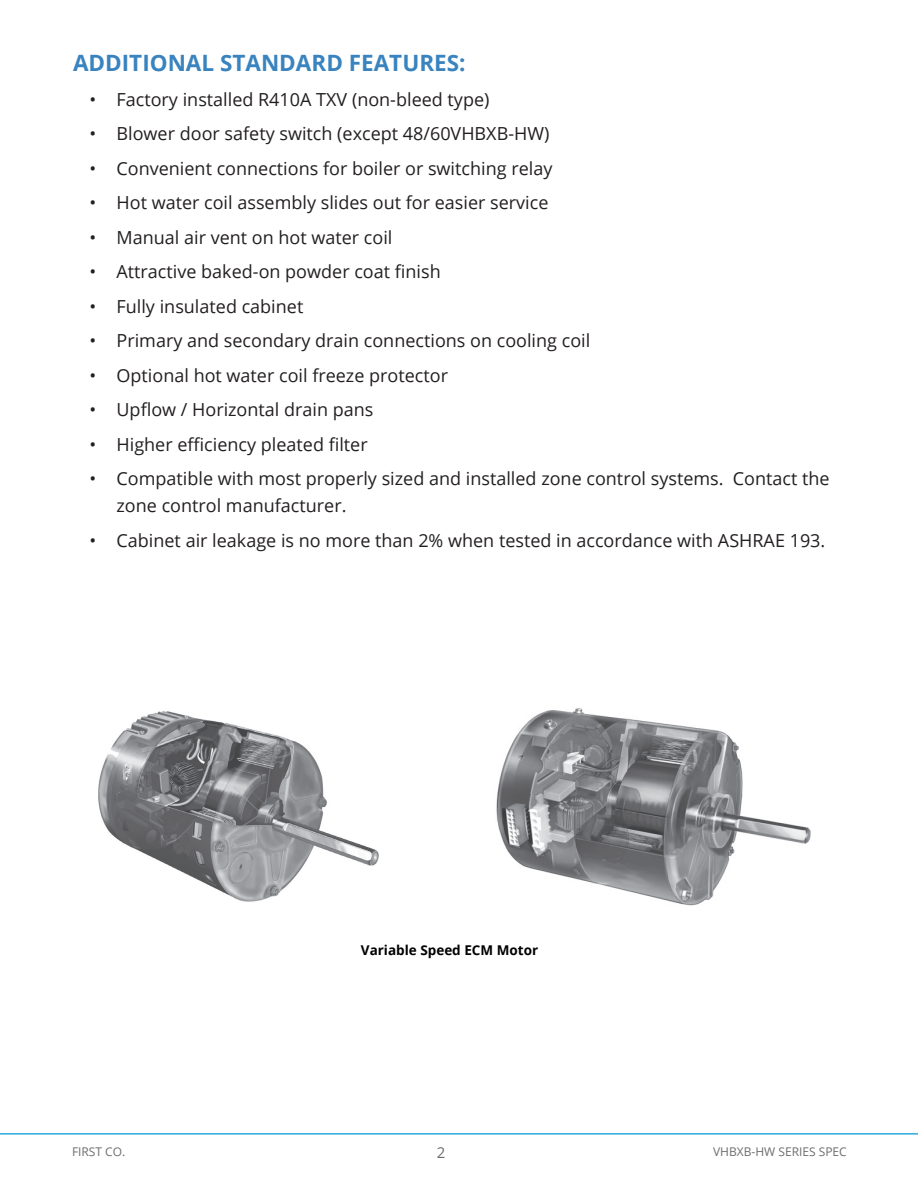
<style>
.page{position:relative;width:918px;height:1188px;background:#fff}
.page>*{position:absolute;margin:0;border:0;box-sizing:border-box;transform-origin:0 0}
.t1{font:700 22.5px "Open Sans";color:#3983bf}
.t2{font:18px/27px "Open Sans";color:#231f20}
.t3{font:15px "Open Sans";color:#6c6d70}
.t4{font:700 13.5px "Open Sans";color:#000}
.t5{font:12px "Open Sans";color:#6c6d70}
</style>
<div class="page">
<hr style="left:0;top:1133px;width:918px;height:2px;background:#2da9dd">
<img style="left:98px;top:711px;width:281px;height:191px">
<img style="left:496px;top:708px;width:315px;height:198px">
<p class="t1" style="left:73px;top:47px;width:394px">ADDITIO NAL STANDARD FEATURES:</p>
<p class="t2" style="left:90px;top:85px;width:401px">• Factory installed R410A TXV (non-bleed type)</p>
<p class="t2" style="left:90px;top:120px;width:461px">• Blower door safety switch (except 48/60VHBXB-HW)</p>
<p class="t2" style="left:90px;top:154px;width:464px">• Convenient connections for boiler or switching relay</p>
<p class="t2" style="left:90px;top:189px;width:460px">• Hot water coil assembly slides out for easier service</p>
<p class="t2" style="left:90px;top:223px;width:304px">• Manual air vent on hot water coil</p>
<p class="t2" style="left:90px;top:258px;width:353px">• Attractive baked-on powder coat finish</p>
<p class="t2" style="left:90px;top:292px;width:215px">• Fully insulated cabinet</p>
<p class="t2" style="left:90px;top:327px;width:502px">• Primary and secondary drain connections on cooling coil</p>
<p class="t2" style="left:90px;top:361px;width:360px">• Optional hot water coil freeze protector</p>
<p class="t2" style="left:90px;top:396px;width:285px">• Upflow / Horizontal drain pans</p>
<p class="t2" style="left:90px;top:430px;width:280px">• Higher efficiency pleated filter</p>
<p class="t2" style="left:117px;top:465px;width:715px;text-indent:-27px">• Compatible with most properly sized and installed zone control systems. Contact the zone control manufacturer.</p>
<p class="t2" style="left:90px;top:526px;width:737px">• Cabinet air leakage is no more than 2% when tested in accordance with ASHRAE 193.</p>
<p class="t4" style="left:361px;top:941px;width:179px">VARIABLE SPEED ECM MOTOR</p>
<p class="t5" style="left:72px;top:1144px;width:55px">Fi Rst Co.</p>
<p class="t3" style="left:437px;top:1142px;width:10px">2</p>
<p class="t5" style="left:713px;top:1144px;width:135px">VH BXB-HW SERIES SPEC</p>
</div>
